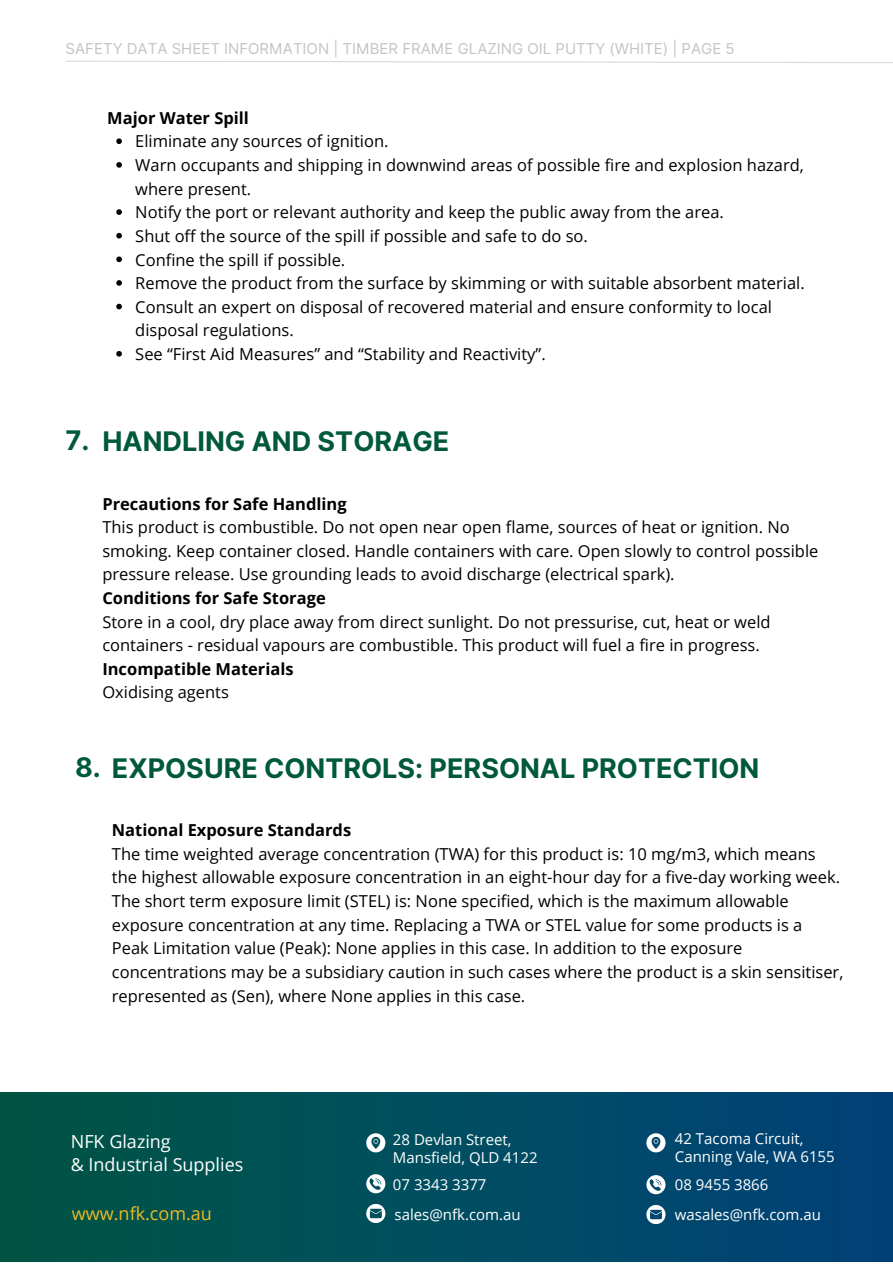
<style>
.page{position:relative;width:893px;height:1264px;background:#fff}
.page>*{position:absolute;margin:0;border:0;box-sizing:border-box;transform-origin:0 0}
.t1{font:700 27px "Inter";color:#00583d}
.t2{font:18px "Open Sans";color:#fff}
.t3{font:18px "Open Sans";color:#ecba25}
.t4{font:16.5px/23.5px "Open Sans";color:#000}
.t5{font:700 16.5px "Open Sans";color:#000}
.t6{font:15px "Open Sans";color:#fff}
.t7{font:15px "Inter";color:#c4c4c4}
</style>
<div class="page">
<img style="left:0;top:1092px;width:892px;height:169px">
<svg style="left:366px;top:1174px;width:19px;height:19px"></svg>
<svg style="left:366px;top:1133px;width:19px;height:19px"></svg>
<svg style="left:366px;top:1203px;width:19px;height:19px"></svg>
<svg style="left:646px;top:1175px;width:19px;height:19px"></svg>
<svg style="left:646px;top:1133px;width:19px;height:19px"></svg>
<svg style="left:646px;top:1204px;width:19px;height:19px"></svg>
<svg style="left:65px;top:60px;width:827px;height:3px"></svg>
<svg style="left:116px;top:138px;width:6px;height:6px"></svg>
<svg style="left:116px;top:162px;width:6px;height:6px"></svg>
<svg style="left:116px;top:209px;width:6px;height:6px"></svg>
<svg style="left:116px;top:233px;width:6px;height:5px"></svg>
<svg style="left:116px;top:256px;width:6px;height:6px"></svg>
<svg style="left:116px;top:280px;width:6px;height:6px"></svg>
<svg style="left:116px;top:304px;width:6px;height:5px"></svg>
<svg style="left:116px;top:351px;width:6px;height:5px"></svg>
<p class="t7" style="left:66px;top:40px;width:670px">SAFETY DATA SHEET INFORMATION | TIMBER FRAME GLAZING OIL PUTTY (WHITE) | PAGE 5</p>
<p class="t5" style="left:107px;top:106px;width:143px">Major Water Spill</p>
<p class="t4" style="left:135px;top:129px;width:255px">Eliminate any sources of ignition.</p>
<p class="t4" style="left:135px;top:153px;width:670px">Warn occupants and shipping in downwind areas of possible fire and explosion hazard, where present.</p>
<p class="t4" style="left:135px;top:200px;width:590px">Notify the port or relevant authority and keep the public away from the area.</p>
<p class="t4" style="left:135px;top:224px;width:454px">Shut off the source of the spill if possible and safe to do so.</p>
<p class="t4" style="left:135px;top:247px;width:211px">Confine the spill if possible.</p>
<p class="t4" style="left:135px;top:271px;width:671px">Remove the product from the surface by skimming or with suitable absorbent material.</p>
<p class="t4" style="left:135px;top:294px;width:638px">Consult an expert on disposal of recovered material and ensure conformity to local disposal regulations.</p>
<p class="t4" style="left:135px;top:342px;width:412px">See “First Aid Measures” and “Stability and Reactivity”.</p>
<p class="t1" style="left:66px;top:424px;width:26px">7.</p>
<p class="t1" style="left:102px;top:425px;width:348px">HANDLING AND STORAGE</p>
<p class="t5" style="left:102px;top:492px;width:246px">Precautions for Safe Handling</p>
<p class="t4" style="left:102px;top:515px;width:717px">This product is combustible. Do not open near open flame, sources of heat or ignition. No smoking. Keep container closed. Handle containers with care. Open slowly to control possible pressure release. Use grounding leads to avoid discharge (electrical spark).</p>
<p class="t5" style="left:102px;top:586px;width:225px">Conditions for Safe Storage</p>
<p class="t4" style="left:102px;top:609px;width:669px">Store in a cool, dry place away from direct sunlight. Do not pressurise, cut, heat or weld containers - residual vapours are combustible. This product will fuel a fire in progress.</p>
<p class="t5" style="left:102px;top:657px;width:193px">Incompatible Materials</p>
<p class="t4" style="left:102px;top:680px;width:128px">Oxidising agents</p>
<p class="t1" style="left:75px;top:751px;width:685px">8. EXPOSURE CONTROLS: PERSONAL PROTECTION</p>
<p class="t5" style="left:112px;top:818px;width:241px">National Exposure Standards</p>
<p class="t4" style="left:112px;top:841px;width:733px">The time weighted average concentration (TWA) for this product is: 10 mg/m3, which means the highest allowable exposure concentration in an eight-hour day for a five-day working week.<br>The short term exposure limit (STEL) is: None specified, which is the maximum allowable exposure concentration at any time. Replacing a TWA or STEL value for some products is a Peak Limitation value (Peak): None applies in this case. In addition to the exposure concentrations may be a subsidiary caution in such cases where the product is a skin sensitiser, represented as (Sen), where None applies in this case.</p>
<p class="t2" style="left:71px;top:1129px;width:101px">NFK Glazing</p>
<p class="t2" style="left:71px;top:1151px;width:174px">&amp; Industrial Supplies</p>
<p class="t6" style="left:393px;top:1129px;width:120px">28 Devlan Street,</p>
<p class="t6" style="left:393px;top:1147px;width:146px">Mansfield, QLD 4122</p>
<p class="t6" style="left:393px;top:1173px;width:95px">07 3343 3377</p>
<p class="t6" style="left:675px;top:1128px;width:130px">42 Tacoma Circuit,</p>
<p class="t6" style="left:675px;top:1146px;width:161px">Canning Vale, WA 6155</p>
<p class="t6" style="left:675px;top:1173px;width:95px">08 9455 3866</p>
<p class="t3" style="left:72px;top:1200px;width:141px">www.nfk.com.au</p>
<p class="t6" style="left:675px;top:1203px;width:148px">wasales@nfk.com.au</p>
<p class="t6" style="left:394px;top:1203px;width:128px">sales@nfk.com.au</p>
</div>
